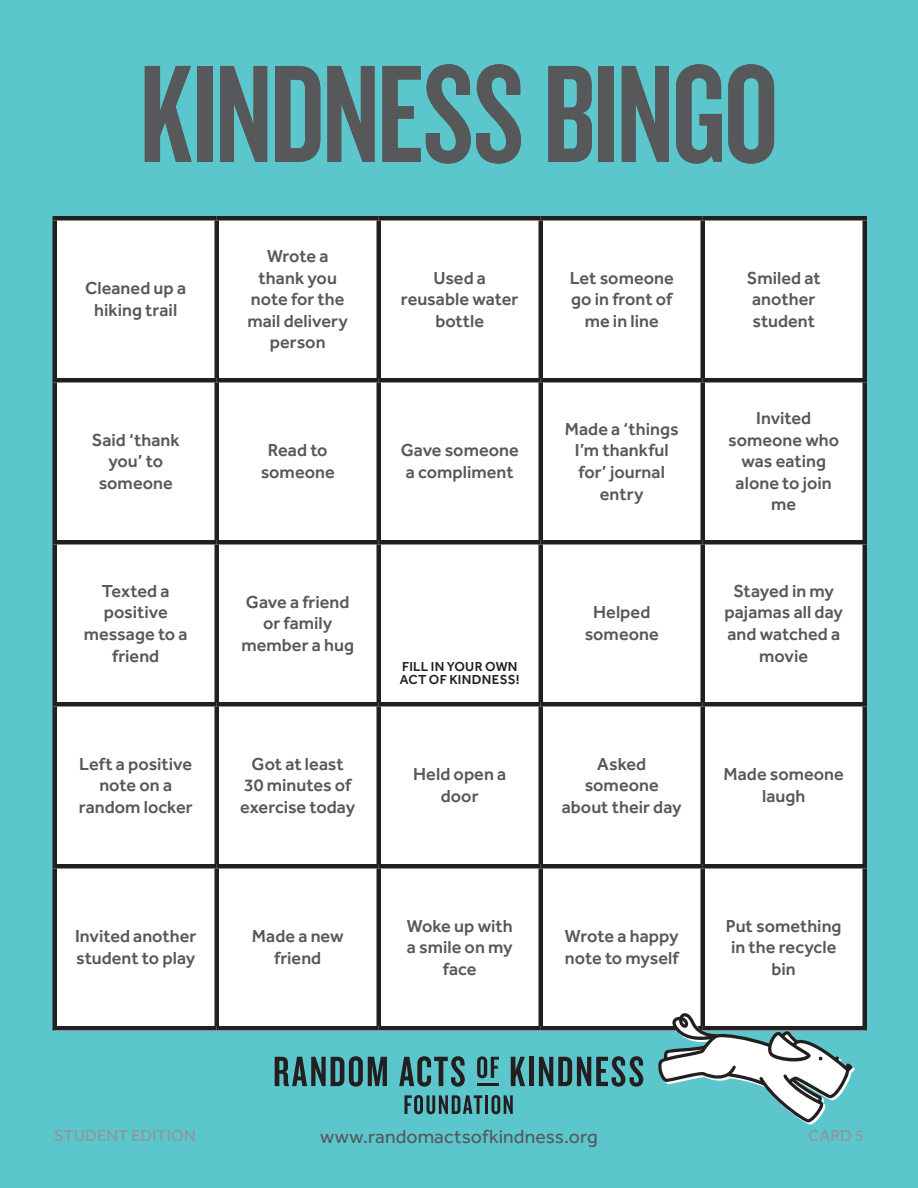
<style>
.page{position:relative;width:918px;height:1188px;background:#5bc6cc}
.page>*{position:absolute;margin:0;border:0;box-sizing:border-box;transform-origin:0 0}
.t1{font:144px "Knockout 48 Featherweight";letter-spacing:-.015em;color:#57585a}
.t2{font:19.5px "Effra";letter-spacing:.005em;color:#57585a}
.t3{font:500 18px/21.6px "Effra";color:#57585a;text-align:center}
.t4{font:16.5px "Effra";letter-spacing:.005em;color:#939598}
.free_space{font:500 13.5px/13.5px "Effra";letter-spacing:.015em;color:#231f20}
.s1{font-family:"Minion Pro";font-weight:400}
</style>
<div class="page">
<hr style="left:477px;top:1083px;width:22px;height:3px;background:#231f20">
<svg style="left:275px;top:1056px;width:112px;height:31px"></svg>
<svg style="left:399px;top:1056px;width:66px;height:31px"></svg>
<svg style="left:477px;top:1056px;width:22px;height:22px"></svg>
<svg style="left:511px;top:1057px;width:14px;height:29px"></svg>
<div style="left:529px;top:1057px;width:5px;height:29px;background:#231f20"></div>
<svg style="left:539px;top:1056px;width:104px;height:31px"></svg>
<svg style="left:405px;top:1095px;width:77px;height:19px"></svg>
<hr style="left:485px;top:1095px;width:3px;height:19px;background:#231f20">
<svg style="left:491px;top:1095px;width:22px;height:19px"></svg>
<div style="left:54px;top:216px;width:812px;height:814px;background:#fff"></div>
<div style="left:214px;top:220px;width:5px;height:158px;background:#231f20"></div>
<div style="left:376px;top:220px;width:5px;height:158px;background:#231f20"></div>
<div style="left:538px;top:220px;width:5px;height:158px;background:#231f20"></div>
<div style="left:700px;top:220px;width:5px;height:158px;background:#231f20"></div>
<div style="left:214px;top:382px;width:5px;height:158px;background:#231f20"></div>
<div style="left:376px;top:382px;width:5px;height:158px;background:#231f20"></div>
<div style="left:538px;top:382px;width:5px;height:158px;background:#231f20"></div>
<div style="left:700px;top:382px;width:5px;height:158px;background:#231f20"></div>
<div style="left:214px;top:544px;width:5px;height:158px;background:#231f20"></div>
<div style="left:376px;top:544px;width:5px;height:158px;background:#231f20"></div>
<div style="left:538px;top:544px;width:5px;height:158px;background:#231f20"></div>
<div style="left:700px;top:544px;width:5px;height:158px;background:#231f20"></div>
<div style="left:214px;top:706px;width:5px;height:158px;background:#231f20"></div>
<div style="left:376px;top:706px;width:5px;height:158px;background:#231f20"></div>
<div style="left:538px;top:706px;width:5px;height:158px;background:#231f20"></div>
<div style="left:700px;top:706px;width:5px;height:158px;background:#231f20"></div>
<div style="left:214px;top:868px;width:5px;height:158px;background:#231f20"></div>
<div style="left:376px;top:868px;width:5px;height:158px;background:#231f20"></div>
<div style="left:538px;top:868px;width:5px;height:158px;background:#231f20"></div>
<div style="left:700px;top:868px;width:5px;height:158px;background:#231f20"></div>
<hr style="left:52px;top:216px;width:165px;height:4px;background:#231f20">
<div style="left:52px;top:220px;width:5px;height:158px;background:#231f20"></div>
<hr style="left:217px;top:216px;width:162px;height:4px;background:#231f20">
<hr style="left:379px;top:216px;width:162px;height:4px;background:#231f20">
<hr style="left:541px;top:216px;width:162px;height:4px;background:#231f20">
<hr style="left:703px;top:216px;width:164px;height:4px;background:#231f20">
<div style="left:862px;top:220px;width:5px;height:158px;background:#231f20"></div>
<hr style="left:52px;top:378px;width:165px;height:4px;background:#231f20">
<div style="left:52px;top:382px;width:5px;height:158px;background:#231f20"></div>
<hr style="left:217px;top:378px;width:162px;height:4px;background:#231f20">
<hr style="left:379px;top:378px;width:162px;height:4px;background:#231f20">
<hr style="left:541px;top:378px;width:162px;height:4px;background:#231f20">
<hr style="left:703px;top:378px;width:164px;height:4px;background:#231f20">
<div style="left:862px;top:382px;width:5px;height:158px;background:#231f20"></div>
<hr style="left:52px;top:540px;width:165px;height:4px;background:#231f20">
<div style="left:52px;top:544px;width:5px;height:158px;background:#231f20"></div>
<hr style="left:217px;top:540px;width:162px;height:4px;background:#231f20">
<hr style="left:379px;top:540px;width:162px;height:4px;background:#231f20">
<hr style="left:541px;top:540px;width:162px;height:4px;background:#231f20">
<hr style="left:703px;top:540px;width:164px;height:4px;background:#231f20">
<div style="left:862px;top:544px;width:5px;height:158px;background:#231f20"></div>
<hr style="left:52px;top:702px;width:165px;height:4px;background:#231f20">
<div style="left:52px;top:706px;width:5px;height:158px;background:#231f20"></div>
<hr style="left:217px;top:702px;width:162px;height:4px;background:#231f20">
<hr style="left:379px;top:702px;width:162px;height:4px;background:#231f20">
<hr style="left:541px;top:702px;width:162px;height:4px;background:#231f20">
<hr style="left:703px;top:702px;width:164px;height:4px;background:#231f20">
<div style="left:862px;top:706px;width:5px;height:158px;background:#231f20"></div>
<hr style="left:52px;top:864px;width:165px;height:4px;background:#231f20">
<div style="left:52px;top:868px;width:5px;height:158px;background:#231f20"></div>
<hr style="left:217px;top:864px;width:162px;height:4px;background:#231f20">
<hr style="left:379px;top:864px;width:162px;height:4px;background:#231f20">
<hr style="left:541px;top:864px;width:162px;height:4px;background:#231f20">
<hr style="left:703px;top:864px;width:164px;height:4px;background:#231f20">
<div style="left:862px;top:868px;width:5px;height:158px;background:#231f20"></div>
<hr style="left:52px;top:1026px;width:165px;height:4px;background:#231f20">
<hr style="left:217px;top:1026px;width:162px;height:4px;background:#231f20">
<hr style="left:379px;top:1026px;width:162px;height:4px;background:#231f20">
<hr style="left:541px;top:1026px;width:162px;height:4px;background:#231f20">
<hr style="left:703px;top:1026px;width:164px;height:4px;background:#231f20">
<svg style="left:658px;top:1013px;width:197px;height:112px"></svg>
<p class="t1" style="left:139px;top:26px;width:641px">KINDNESS BINGO</p>
<p class="t3" style="left:247px;top:245px;width:102px">Wrote a thank you note for the mail delivery person</p>
<p class="t3" style="left:91px;top:277px;width:90px">tis<span class="s1">Off</span>s e to a person</p>
<p class="t3" style="left:241px;top:267px;width:115px">Left positive note on a random locker</p>
<p class="t3" style="left:85px;top:277px;width:102px">Cleaned up a hiking trail</p>
<p class="t3" style="left:401px;top:267px;width:119px">Used a reusable water bottle</p>
<p class="t3" style="left:570px;top:267px;width:106px">Let someone go in front of me in line</p>
<p class="t3" style="left:747px;top:267px;width:75px;text-align:left">Smiled at another student</p>
<p class="t3" style="left:92px;top:429px;width:89px">Said ‘thank you’ to someone</p>
<p class="t3" style="left:261px;top:439px;width:75px">Read to someone</p>
<p class="t3" style="left:401px;top:439px;width:120px;text-align:left">Gave someone a compliment</p>
<p class="t3" style="left:84px;top:580px;width:105px">Texted a positive message to a friend</p>
<p class="t3" style="left:241px;top:591px;width:114px">Gave a friend or family member a hug</p>
<p class="free_space" style="left:400px;top:659px;width:121px">FILL IN YOUR OWN<br>ACT OF KINDNESS!</p>
<p class="t3" style="left:565px;top:418px;width:115px">Made a ‘things<br>I’m thankful for’ journal entry</p>
<p class="t3" style="left:728px;top:407px;width:113px">Invited someone who was eating alone to join me</p>
<p class="t3" style="left:585px;top:601px;width:75px">Helped someone</p>
<p class="t3" style="left:725px;top:580px;width:120px">Stayed in my pajamas all day and watched a movie</p>
<p class="t3" style="left:79px;top:753px;width:115px">Left a positive note on a random locker</p>
<p class="t3" style="left:240px;top:753px;width:117px">Got at least<br>30 minutes of exercise today</p>
<p class="t3" style="left:413px;top:763px;width:95px">Held open a door</p>
<p class="t3" style="left:562px;top:753px;width:121px">Asked someone about their day</p>
<p class="t3" style="left:724px;top:763px;width:122px">Made someone laugh</p>
<p class="t3" style="left:75px;top:925px;width:123px;text-align:left">Invited another student to play</p>
<p class="t3" style="left:252px;top:925px;width:93px">Made a new friend</p>
<p class="t3" style="left:407px;top:915px;width:108px">Woke up with a smile on my face</p>
<p class="t3" style="left:565px;top:925px;width:115px;text-align:left">Wrote a happy note to myself</p>
<p class="t3" style="left:726px;top:915px;width:117px">Put something in the recycle bin</p>
<p class="t4" style="left:54px;top:1126px;width:143px">STUDENT EDITION</p>
<p class="t2" style="left:320px;top:1125px;width:279px">www.randomactsofkindness.org</p>
<p class="t4" style="left:808px;top:1126px;width:57px">CARD 5</p>
</div>
